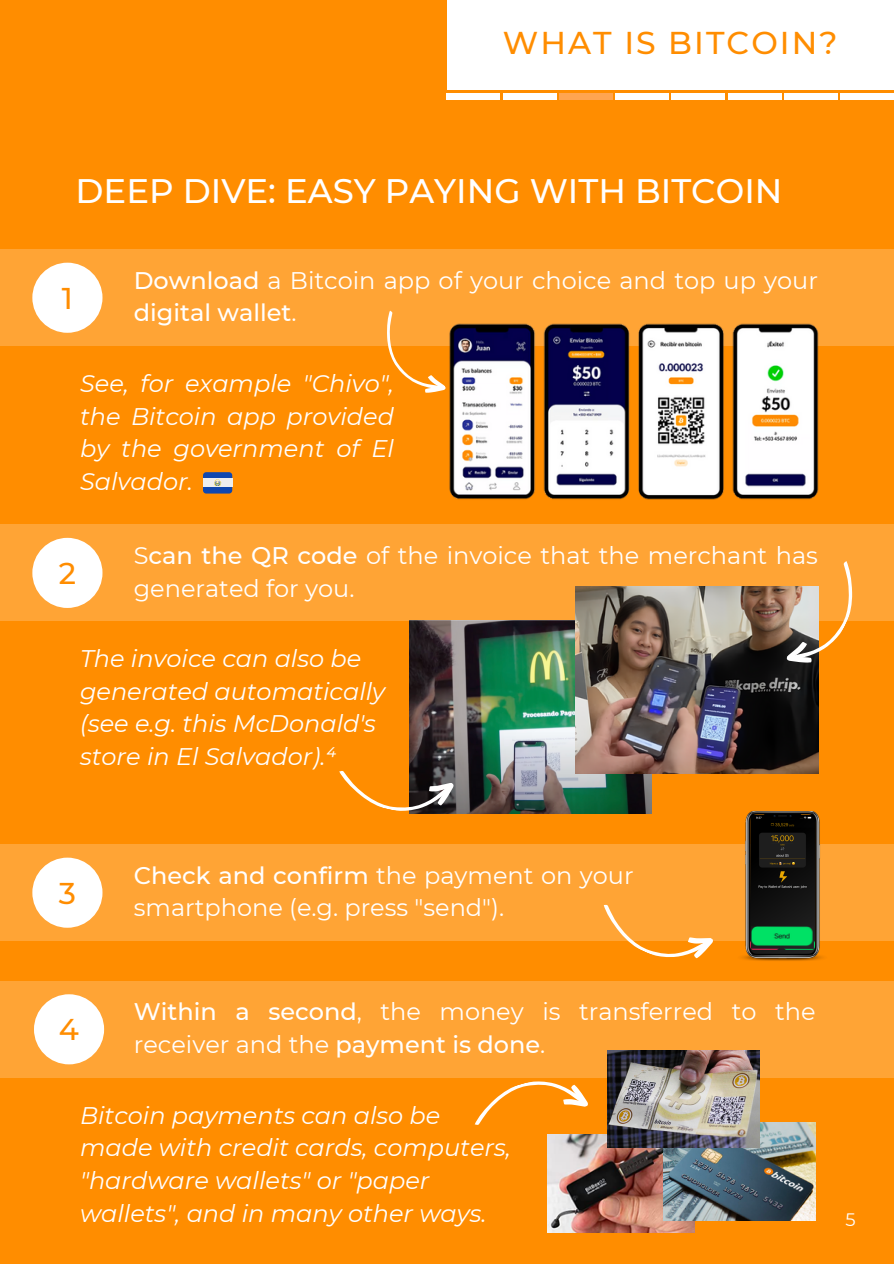
<style>
.page{position:relative;width:894px;height:1264px;background:#fff}
.page>*{position:absolute;margin:0;border:0;box-sizing:border-box;transform-origin:0 0}
.t1{font:500 33.9px "Montserrat";color:#fff}
.t2{font:500 31.5px "Montserrat";letter-spacing:.065em;color:#ff8d00}
.t3{font:500 30px "Montserrat";color:#ff8d00}
.t4{font:italic 24px/32.7px "Montserrat";color:#fff}
.t5{font:24px/32.7px "Montserrat";color:#fff}
.t6{font:18px "Montserrat";color:#fff}
.s1{font-weight:500}
</style>
<div class="page">
<div style="left:0;top:0;width:893px;height:1263px;background:#ff8d00"></div>
<div style="left:446px;top:0;width:447px;height:89px;background:#fff"></div>
<div style="left:0;top:249px;width:893px;height:97px;background:#ffa435"></div>
<div style="left:32px;top:263px;width:70px;height:70px;background:#fff;border-radius:50%"></div>
<img style="left:449px;top:323px;width:369px;height:177px">
<svg style="left:387px;top:310px;width:59px;height:83px"></svg>
<img style="left:409px;top:621px;width:242px;height:192px">
<div style="left:0;top:844px;width:893px;height:96px;background:#ffa435"></div>
<img style="left:735px;top:810px;width:94px;height:151px">
<img style="left:750px;top:926px;width:63px;height:22px">
<div style="left:0;top:524px;width:893px;height:97px;background:#ffa435"></div>
<img style="left:575px;top:586px;width:242px;height:187px">
<svg style="left:785px;top:561px;width:68px;height:114px"></svg>
<svg style="left:339px;top:760px;width:115px;height:54px"></svg>
<svg style="left:592px;top:904px;width:121px;height:55px"></svg>
<div style="left:32px;top:538px;width:70px;height:70px;background:#fff;border-radius:50%"></div>
<div style="left:32px;top:857px;width:70px;height:70px;background:#fff;border-radius:50%"></div>
<div style="left:0;top:981px;width:893px;height:96px;background:#ffa435"></div>
<div style="left:34px;top:994px;width:70px;height:70px;background:#fff;border-radius:50%"></div>
<img style="left:547px;top:1134px;width:147px;height:98px">
<img style="left:663px;top:1122px;width:152px;height:98px">
<img style="left:607px;top:1050px;width:152px;height:97px">
<svg style="left:467px;top:1077px;width:121px;height:58px"></svg>
<div style="left:203px;top:472px;width:29px;height:21px;background:#0f47af;border-radius:3px"></div>
<div style="left:203px;top:479px;width:29px;height:8px;background:#eee"></div>
<svg style="left:214px;top:479px;width:7px;height:7px"></svg>
<div style="left:446px;top:94px;width:54px;height:6px;background:#fff"></div>
<div style="left:503px;top:94px;width:53px;height:6px;background:#fff"></div>
<div style="left:559px;top:94px;width:53px;height:6px;background:#ffa550"></div>
<div style="left:615px;top:94px;width:53px;height:6px;background:#fff"></div>
<div style="left:671px;top:94px;width:53px;height:6px;background:#fff"></div>
<div style="left:727px;top:94px;width:54px;height:6px;background:#fff"></div>
<div style="left:784px;top:94px;width:53px;height:6px;background:#fff"></div>
<div style="left:840px;top:94px;width:53px;height:6px;background:#fff"></div>
<h2 class="t2" style="left:503px;top:24px;width:336px">WHAT IS BITCOIN?</h2>
<h1 class="t1" style="left:76px;top:170px;width:708px">DEEP DIVE: EASY PAYING WITH BITCOIN</h1>
<p class="t3" style="left:62px;top:280px;width:13px">1</p>
<p class="t5" style="left:134px;top:264px;width:685px"><span class="s1">Download</span> a Bitcoin app of your choice and top up your <span class="s1">digital wallet</span>.</p>
<p class="t4" style="left:80px;top:367px;width:315px;text-align:justify">See, for example "Chivo", the Bitcoin app provided by the government of El Salvador.</p>
<p class="t3" style="left:59px;top:555px;width:19px">2</p>
<p class="t5" style="left:134px;top:539px;width:685px">S<span class="s1">can the QR code</span> of the invoice that the merchant has generated for you.</p>
<p class="t4" style="left:80px;top:642px;width:306px">The invoice can also be generated automatically (see e.g. this McDonald's store in El Salvador).⁴</p>
<p class="t3" style="left:59px;top:874px;width:19px">3</p>
<p class="t5" style="left:134px;top:858px;width:501px"><span class="s1">Check and confirm</span> the payment on your smartphone (e.g. press "send").</p>
<p class="t3" style="left:59px;top:1011px;width:22px">4</p>
<p class="t5" style="left:134px;top:995px;width:683px"><span class="s1">Within a second</span>, the money is transferred to the receiver and the <span class="s1">payment is done</span>.</p>
<p class="t4" style="left:80px;top:1098px;width:432px">Bitcoin payments can also be made with credit cards, computers, "hardware wallets" or "paper wallets", and in many other ways.</p>
<p class="t6" style="left:845px;top:1208px;width:12px">5</p>
</div>
